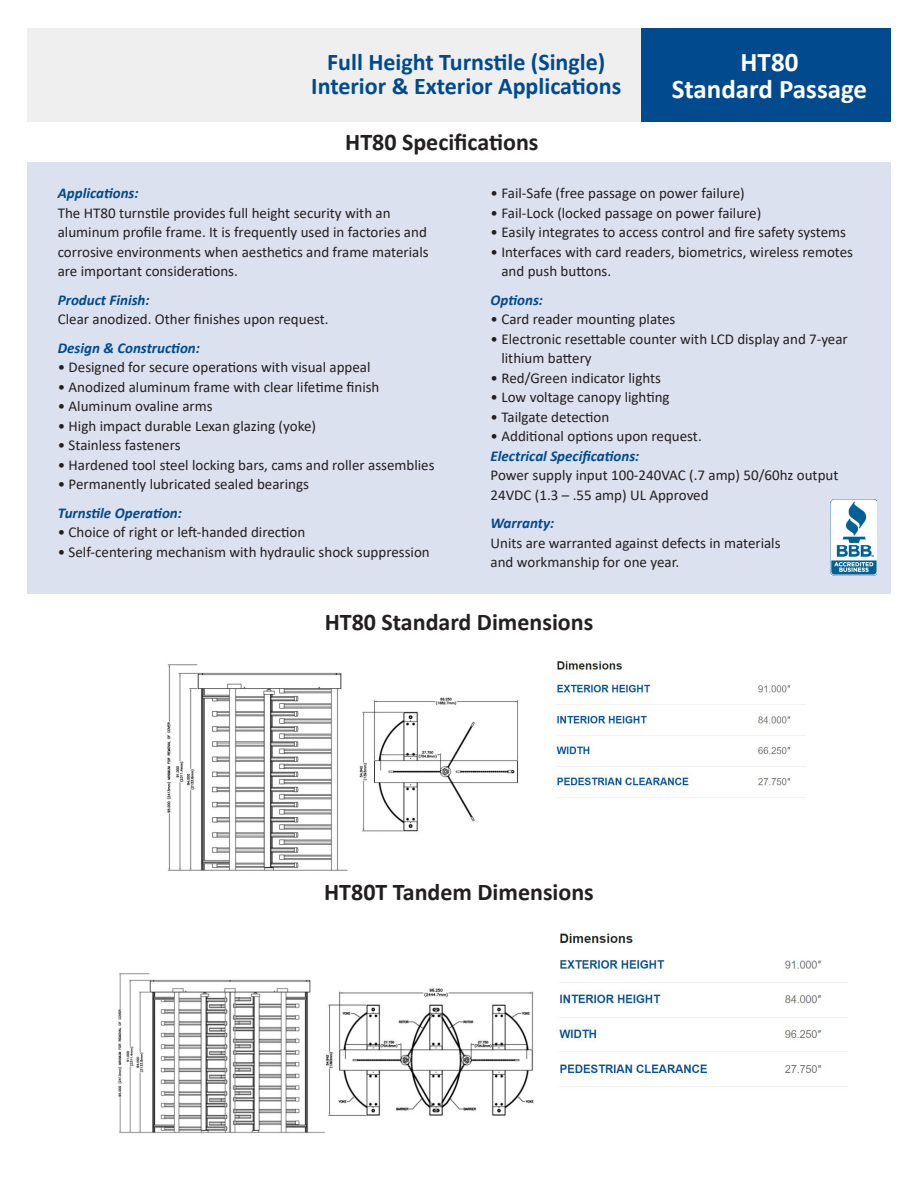
<style>
.page{position:relative;width:918px;height:1188px;background:#fff}
.page>*{position:absolute;margin:0;border:0;box-sizing:border-box;transform-origin:0 0}
.t1{font:700 27px "Calibri";color:#fff}
.t2{font:700 24px "Calibri";color:#231f20}
.t3{font:700 24px "Calibri";color:#004a8d}
._10_subheads_blue{font:15px/19.5px "Calibri";color:#231f20}
.body_10_13{font:15px/19.5px "Calibri";color:#231f20}
._10_subheads_blue-2{font:italic 700 15px "Calibri";color:#004a8d}
.body_10_13-2{font:italic 700 15px "Calibri";color:#004a8d}
.s1{font-weight:700;font-style:italic;color:#004a8d}
</style>
<div class="page">
<div style="left:27px;top:28px;width:615px;height:94px;background:#efeff0"></div>
<div style="left:642px;top:28px;width:249px;height:94px;background:#004a8d"></div>
<div style="left:28px;top:162px;width:863px;height:432px;background:#dce1ef"></div>
<img style="left:830px;top:500px;width:47px;height:76px">
<img style="left:167px;top:661px;width:638px;height:210px">
<img style="left:118px;top:933px;width:729px;height:201px">
<p class="t3" style="left:327px;top:45px;width:280px">Full Height Turnstile (Single)</p>
<p class="t3" style="left:311px;top:69px;width:311px">Interior &amp; Exterior Applications</p>
<p class="t2" style="left:345px;top:125px;width:195px">HT80 Specifications</p>
<p class="t1" style="left:741px;top:43px;width:59px">HT80</p>
<p class="t1" style="left:672px;top:70px;width:197px">Standard Passage</p>
<p class="_10_subheads_blue-2" style="left:58px;top:183px;width:82px">Applications:</p>
<p class="_10_subheads_blue" style="left:58px;top:203px;width:372px">The HT80 turnstile provides full height security with an aluminum profile frame. It is frequently used in factories and corrosive environments when aesthetics and frame materials are important considerations.</p>
<p class="_10_subheads_blue-2" style="left:58px;top:289px;width:93px">Product Finish:</p>
<p class="_10_subheads_blue" style="left:58px;top:309px;width:272px">Clear anodized. Other finishes upon request.</p>
<p class="_10_subheads_blue-2" style="left:58px;top:337px;width:144px">Design &amp; Construction:</p>
<p class="_10_subheads_blue" style="left:58px;top:357px;width:314px">• Designed for secure operations with visual appeal</p>
<p class="_10_subheads_blue" style="left:58px;top:377px;width:323px">• Anodized aluminum frame with clear lifetime finish</p>
<p class="_10_subheads_blue" style="left:58px;top:396px;width:156px">• Aluminum ovaline arms</p>
<p class="_10_subheads_blue" style="left:58px;top:416px;width:260px">• High impact durable Lexan glazing (yoke)</p>
<p class="_10_subheads_blue" style="left:58px;top:435px;width:124px">• Stainless fasteners</p>
<p class="_10_subheads_blue" style="left:58px;top:455px;width:378px">• Hardened tool steel locking bars, cams and roller assemblies</p>
<p class="_10_subheads_blue" style="left:58px;top:474px;width:253px">• Permanently lubricated sealed bearings</p>
<p class="_10_subheads_blue-2" style="left:58px;top:502px;width:126px">Turnstile Operation:</p>
<p class="_10_subheads_blue" style="left:58px;top:522px;width:249px">• Choice of right or left-handed direction</p>
<p class="_10_subheads_blue" style="left:58px;top:542px;width:374px">• Self-centering mechanism with hydraulic shock suppression</p>
<p class="_10_subheads_blue" style="left:491px;top:183px;width:256px">• Fail-Safe (free passage on power failure)</p>
<p class="_10_subheads_blue" style="left:491px;top:203px;width:272px">• Fail-Lock (locked passage on power failure)</p>
<p class="_10_subheads_blue" style="left:491px;top:222px;width:357px">• Easily integrates to access control and fire safety systems</p>
<p class="_10_subheads_blue" style="left:501px;top:242px;width:353px;text-indent:-11px">• Interfaces with card readers, biometrics, wireless remotes and push buttons.</p>
<p class="_10_subheads_blue-2" style="left:491px;top:289px;width:54px">Options:</p>
<p class="_10_subheads_blue" style="left:491px;top:309px;width:186px">• Card reader mounting plates</p>
<p class="_10_subheads_blue" style="left:501px;top:329px;width:348px;text-indent:-11px">• Electronic resettable counter with LCD display and 7-year lithium battery</p>
<p class="_10_subheads_blue" style="left:491px;top:368px;width:172px">• Red/Green indicator lights</p>
<p class="_10_subheads_blue" style="left:491px;top:387px;width:181px">• Low voltage canopy lighting</p>
<p class="_10_subheads_blue" style="left:491px;top:407px;width:120px">• Tailgate detection</p>
<p class="_10_subheads_blue" style="left:491px;top:426px;width:213px">• Additional options upon request.</p>
<p class="body_10_13" style="left:491px;top:446px;width:349px"><span class="s1">Electrical Specifications:<br></span>Power supply input 100-240VAC (.7 amp) 50/60hz output</p>
<p class="body_10_13" style="left:491px;top:485px;width:220px">24VDC (1.3 – .55 amp) UL Approved</p>
<p class="body_10_13-2" style="left:491px;top:513px;width:65px">Warranty:</p>
<p class="body_10_13" style="left:491px;top:533px;width:292px">Units are warranted against defects in materials and workmanship for one year.</p>
<p class="t2" style="left:325px;top:605px;width:270px">HT80 Standard Dimensions</p>
<p class="t2" style="left:324px;top:876px;width:271px">HT80T Tandem Dimensions</p>
</div>
